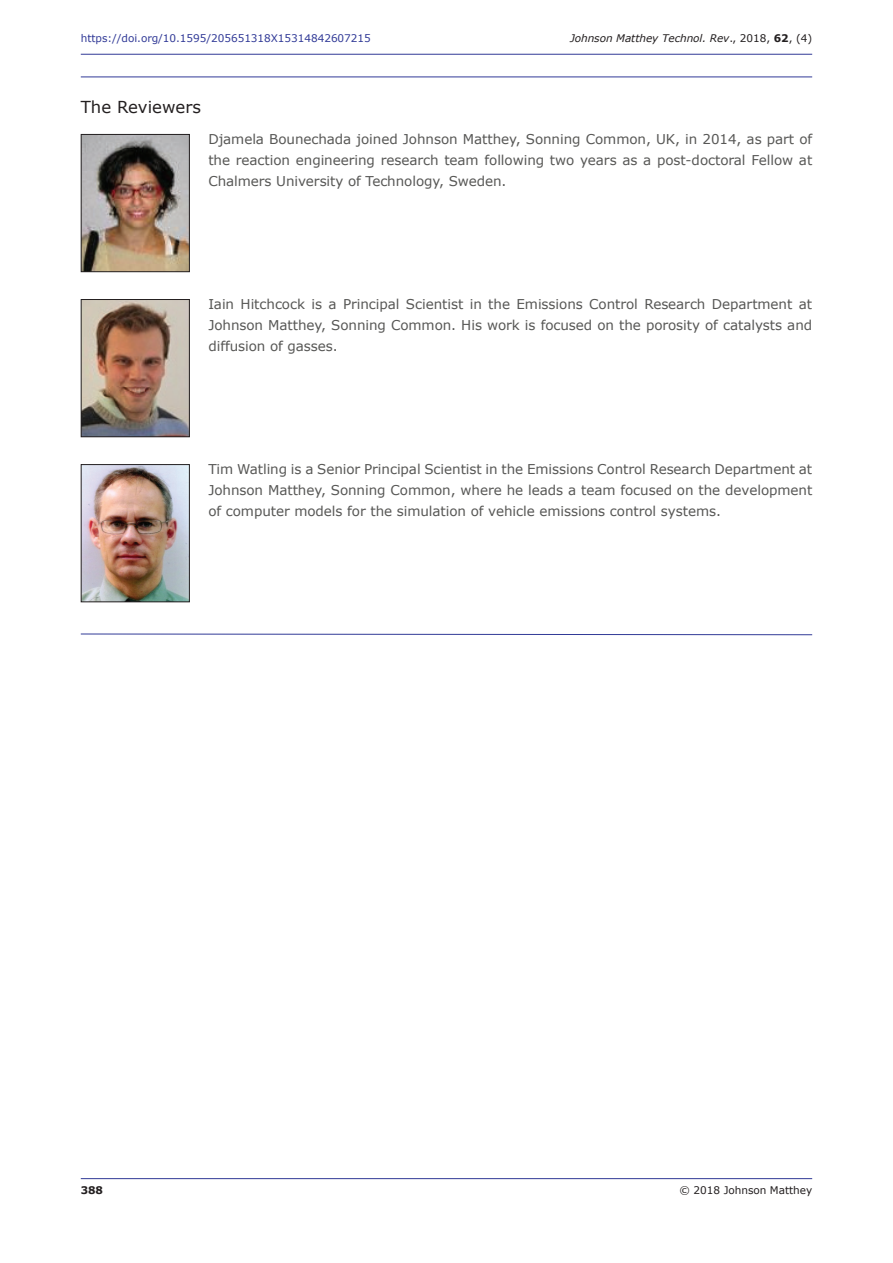
<style>
.page{position:relative;width:893px;height:1263px;background:#fff}
.page>*{position:absolute;margin:0;border:0;box-sizing:border-box;transform-origin:0 0}
.t1{font:16.5px "Verdana";color:#231f20}
.t2{font:13.5px/21px "Verdana";letter-spacing:-.005em;color:#575755}
.t3{font:10.5px "Verdana";letter-spacing:-.005em;color:#313a97}
.t4{font:italic 10.5px "Verdana";letter-spacing:-.005em;color:#231f20}
.t5{font:10.5px "Verdana";letter-spacing:-.005em;color:#231f20}
.t6{font:700 10.5px "Verdana";color:#231f20}
.s1{font-style:normal}
.s2{font-weight:700;font-style:normal}
</style>
<div class="page">
<hr style="left:81px;top:1178px;width:731px;height:1px;background:#313a97">
<hr style="left:81px;top:54px;width:731px;height:1px;background:#313a97">
<hr style="left:81px;top:77px;width:731px;height:1px;background:#313a97">
<svg style="left:80px;top:633px;width:733px;height:2px"></svg>
<img style="left:83px;top:136px;width:105px;height:134px">
<div style="left:81px;top:134px;width:109px;height:138px;border:1px solid #231f20"></div>
<img style="left:83px;top:301px;width:105px;height:134px">
<div style="left:81px;top:299px;width:109px;height:138px;border:1px solid #231f20"></div>
<img style="left:83px;top:466px;width:105px;height:134px">
<div style="left:81px;top:464px;width:109px;height:138px;border:1px solid #231f20"></div>
<p class="t3" style="left:81px;top:31px;width:291px">https://doi.org/10.1595/205651318X15314842607215</p>
<p class="t4" style="left:570px;top:31px;width:244px">Johnson Matthey Technol. Rev<span class="s1">., 2018,</span> <span class="s2">62</span><span class="s1">, (4)</span></p>
<p class="t1" style="left:81px;top:95px;width:122px">The Reviewers</p>
<p class="t2" style="left:208px;top:129px;width:605px">Djamela Bounechada joined Johnson Matthey, Sonning Common, UK, in 2014, as part of</p>
<p class="t2" style="left:208px;top:150px;width:605px">the reaction engineering research team following two years as a post-doctoral Fellow at</p>
<p class="t2" style="left:208px;top:171px;width:300px">Chalmers University of Technology, Sweden.</p>
<p class="t2" style="left:208px;top:294px;width:605px">Iain Hitchcock is a Principal Scientist in the Emissions Control Research Department at</p>
<p class="t2" style="left:208px;top:315px;width:605px">Johnson Matthey, Sonning Common. His work is focused on the porosity of catalysts and diffusion of gasses.</p>
<p class="t2" style="left:208px;top:459px;width:605px">Tim Watling is a Senior Principal Scientist in the Emissions Control Research Department at</p>
<p class="t2" style="left:208px;top:480px;width:605px">Johnson Matthey, Sonning Common, where he leads a team focused on the development of computer models for the simulation of vehicle emissions control systems.</p>
<p class="t6" style="left:81px;top:1183px;width:24px">388</p>
<p class="t5" style="left:679px;top:1183px;width:134px">© 2018 Johnson Matthey</p>
</div>
